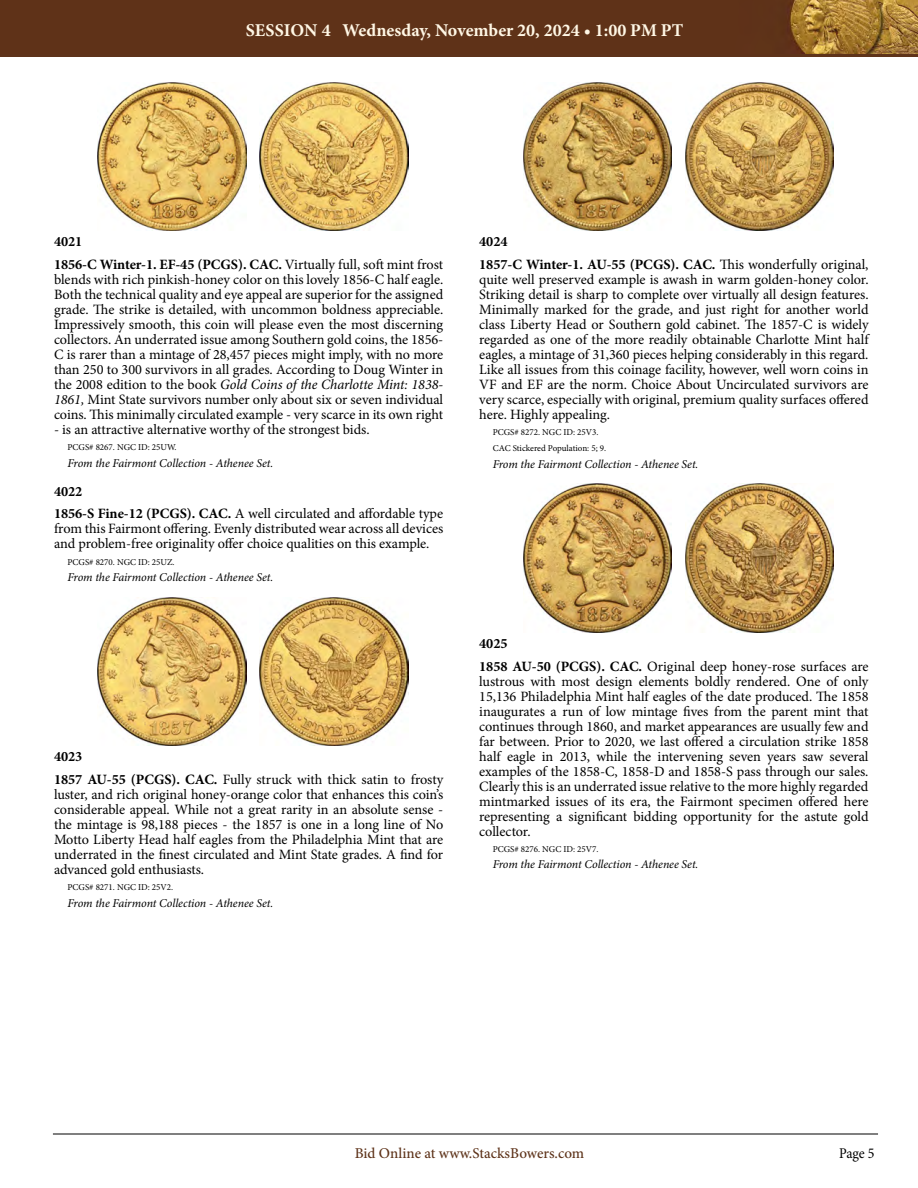
<style>
.page{position:relative;width:918px;height:1188px;background:#fff}
.page>*{position:absolute;margin:0;border:0;box-sizing:border-box;transform-origin:0 0}
.t1{font:700 18px "Minion Pro";color:#fff7e5}
.t2{font:500 15px "Minion Pro";color:#5e331a}
.t3{font:condensed 15px "Minion Pro";color:#000}
.Body_Regular{font:14.25px/15px "Minion Pro";letter-spacing:-.005em;color:#000;text-align:justify}
.Lot_Number_Regular{font:700 14.25px "Minion Pro";letter-spacing:-.005em;color:#000}
.Lot_Number_Internet{font:700 14.25px "Minion Pro";color:#000}
.Pedigree_Regular{font:italic 12px "Minion Pro";letter-spacing:-.005em;color:#000}
.Six_Point_Note{font:9px "Minion Pro";color:#000}
.s1{font-weight:700}
.s2{font-style:italic}
</style>
<div class="page">
<hr style="left:53px;top:1134px;width:825px;height:1px;background:#000">
<div style="left:0;top:0;width:918px;height:56px;background:#5e331a"></div>
<img style="left:789px;top:0;width:129px;height:54px">
<img style="left:98px;top:82px;width:148px;height:149px">
<img style="left:260px;top:82px;width:148px;height:149px">
<img style="left:98px;top:597px;width:148px;height:149px">
<img style="left:260px;top:597px;width:148px;height:149px">
<img style="left:523px;top:82px;width:149px;height:149px">
<img style="left:685px;top:82px;width:149px;height:149px">
<img style="left:523px;top:484px;width:149px;height:148px">
<img style="left:685px;top:484px;width:149px;height:148px">
<p class="t1" style="left:246px;top:18px;width:439px">SESSION 4 Wednesday, November 20, 2024 • 1:00 PM PT</p>
<p class="Lot_Number_Regular" style="left:54px;top:232px;width:30px">4021</p>
<p class="Body_Regular" style="left:54px;top:257px;width:391px"><span class="s1">1856-C Winter-1. EF-45 (PCGS). CAC.</span> Virtually full, soft mint frost blends with rich pinkish-honey color on this lovely 1856-C half eagle.<br>Both the technical quality and eye appeal are superior for the assigned grade. The strike is detailed, with uncommon boldness appreciable.<br>Impressively smooth, this coin will please even the most discerning collectors. An underrated issue among Southern gold coins, the 1856- C is rarer than a mintage of 28,457 pieces might imply, with no more than 250 to 300 survivors in all grades. According to Doug Winter in the 2008 edition to the book <span class="s2">Gold Coins of the Charlotte Mint: 1838- 1861,</span> Mint State survivors number only about six or seven individual coins. This minimally circulated example - very scarce in its own right</p>
<p class="Body_Regular" style="left:54px;top:422px;width:317px">- is an attractive alternative worthy of the strongest bids.</p>
<p class="Six_Point_Note" style="left:68px;top:441px;width:111px">PCGS# 8267. NGC ID: 25UW.</p>
<p class="Pedigree_Regular" style="left:68px;top:456px;width:207px">From the Fairmont Collection - Athenee Set.</p>
<p class="Lot_Number_Internet" style="left:54px;top:481px;width:30px">4022</p>
<p class="Body_Regular" style="left:54px;top:506px;width:391px"><span class="s1">1856-S Fine-12 (PCGS). CAC.</span> A well circulated and affordable type from this Fairmont offering. Evenly distributed wear across all devices and problem-free originality offer choice qualities on this example.</p>
<p class="Six_Point_Note" style="left:68px;top:556px;width:109px">PCGS# 8270. NGC ID: 25UZ.</p>
<p class="Pedigree_Regular" style="left:68px;top:570px;width:207px">From the Fairmont Collection - Athenee Set.</p>
<p class="Lot_Number_Regular" style="left:54px;top:747px;width:30px">4023</p>
<p class="Body_Regular" style="left:54px;top:772px;width:391px"><span class="s1">1857 AU-55 (PCGS). CAC.</span> Fully struck with thick satin to frosty luster, and rich original honey-orange color that enhances this coin’s considerable appeal. While not a great rarity in an absolute sense - the mintage is 98,188 pieces - the 1857 is one in a long line of No Motto Liberty Head half eagles from the Philadelphia Mint that are underrated in the finest circulated and Mint State grades. A find for advanced gold enthusiasts.</p>
<p class="Six_Point_Note" style="left:68px;top:881px;width:107px">PCGS# 8271. NGC ID: 25V2.</p>
<p class="Pedigree_Regular" style="left:68px;top:896px;width:207px">From the Fairmont Collection - Athenee Set.</p>
<p class="Lot_Number_Regular" style="left:479px;top:232px;width:30px">4024</p>
<p class="Body_Regular" style="left:479px;top:257px;width:391px"><span class="s1">1857-C Winter-1. AU-55 (PCGS). CAC.</span> This wonderfully original, quite well preserved example is awash in warm golden-honey color.<br>Striking detail is sharp to complete over virtually all design features.<br>Minimally marked for the grade, and just right for another world class Liberty Head or Southern gold cabinet. The 1857-C is widely regarded as one of the more readily obtainable Charlotte Mint half eagles, a mintage of 31,360 pieces helping considerably in this regard.<br>Like all issues from this coinage facility, however, well worn coins in VF and EF are the norm. Choice About Uncirculated survivors are very scarce, especially with original, premium quality surfaces offered here. Highly appealing.</p>
<p class="Six_Point_Note" style="left:493px;top:426px;width:107px">PCGS# 8272. NGC ID: 25V3.</p>
<p class="Six_Point_Note" style="left:493px;top:442px;width:115px">CAC Stickered Population: 5; 9.</p>
<p class="Pedigree_Regular" style="left:493px;top:457px;width:207px">From the Fairmont Collection - Athenee Set.</p>
<p class="Lot_Number_Regular" style="left:479px;top:634px;width:30px">4025</p>
<p class="Body_Regular" style="left:479px;top:659px;width:391px"><span class="s1">1858 AU-50 (PCGS). CAC.</span> Original deep honey-rose surfaces are lustrous with most design elements boldly rendered. One of only 15,136 Philadelphia Mint half eagles of the date produced. The 1858 inaugurates a run of low mintage fives from the parent mint that continues through 1860, and market appearances are usually few and far between. Prior to 2020, we last offered a circulation strike 1858 half eagle in 2013, while the intervening seven years saw several examples of the 1858-C, 1858-D and 1858-S pass through our sales.<br>Clearly this is an underrated issue relative to the more highly regarded mintmarked issues of its era, the Fairmont specimen offered here representing a significant bidding opportunity for the astute gold collector.</p>
<p class="Six_Point_Note" style="left:493px;top:843px;width:107px">PCGS# 8276. NGC ID: 25V7.</p>
<p class="Pedigree_Regular" style="left:493px;top:857px;width:207px">From the Fairmont Collection - Athenee Set.</p>
<p class="t2" style="left:355px;top:1143px;width:231px">Bid Online at www.StacksBowers.com</p>
<p class="t3" style="left:839px;top:1144px;width:37px">Page 5</p>
</div>
